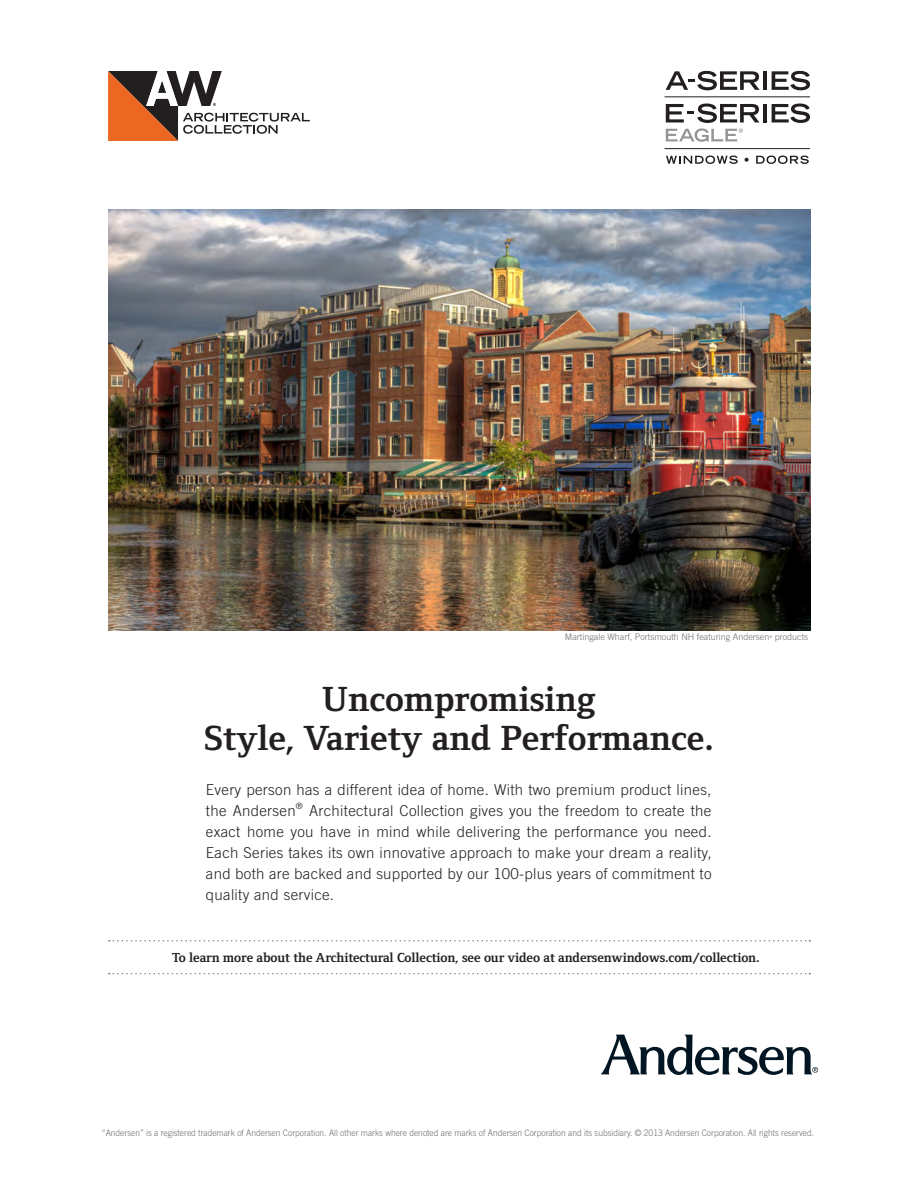
<style>
.page{position:relative;width:918px;height:1188px;background:#fff}
.page>*{position:absolute;margin:0;border:0;box-sizing:border-box;transform-origin:0 0}
.t1{font:700 36px/39px "Foundry Form Serif";color:#231f20;text-align:center}
.t2{font:300 15px/21px "Trade Gothic";letter-spacing:.02em;color:#231f20;text-align:justify}
.t3{font:700 13.5px "Foundry Form Serif";letter-spacing:-.01em;color:#231f20}
.t4{font:300 9px "Trade Gothic";color:#6c6d70;scale:.94 1}
.t5{font:300 9px "Trade Gothic";color:#6c6d70}
.t6{font:300 3.45px "Trade Gothic";color:#6c6d70}
</style>
<div class="page">
<svg style="left:109px;top:973px;width:701px;height:1px"></svg>
<svg style="left:109px;top:940px;width:701px;height:1px"></svg>
<svg style="left:601px;top:1035px;width:217px;height:40px"></svg>
<svg style="left:666px;top:71px;width:94px;height:19px"></svg>
<hr style="left:763px;top:71px;width:4px;height:19px;background:#231f20">
<svg style="left:772px;top:71px;width:38px;height:19px"></svg>
<hr style="left:665px;top:97px;width:145px;height:1px;background:#231f20">
<hr style="left:763px;top:104px;width:4px;height:18px;background:#231f20">
<svg style="left:772px;top:104px;width:38px;height:19px"></svg>
<svg style="left:666px;top:156px;width:72px;height:8px"></svg>
<svg style="left:745px;top:158px;width:4px;height:4px"></svg>
<svg style="left:756px;top:156px;width:53px;height:8px"></svg>
<svg style="left:666px;top:104px;width:93px;height:38px"></svg>
<hr style="left:665px;top:148px;width:145px;height:1px;background:#231f20">
<svg style="left:108px;top:71px;width:202px;height:70px"></svg>
<img style="left:108px;top:209px;width:702px;height:421px">
<p class="t5" style="left:565px;top:632px;width:206px">Martingale Wharf, Portsmouth NH featuring Andersen</p>
<p class="t6" style="left:769px;top:635px;width:4px">®</p>
<p class="t5" style="left:775px;top:632px;width:35px">products</p>
<p class="t1" style="left:204px;top:679px;width:511px">Uncompromising<br>Style, Variety and Performance.</p>
<p class="t2" style="left:206px;top:779px;width:507px">Every person has a different idea of home. With two premium product lines, the Andersen<sup>®</sup> Architectural Collection gives you the freedom to create the exact home you have in mind while delivering the performance you need.<br>Each Series takes its own innovative approach to make your dream a reality, and both are backed and supported by our 100-plus years of commitment to quality and service.</p>
<p class="t3" style="left:172px;top:950px;width:589px">To learn more about the Architectural Collection, see our video at andersenwindows.com/collection.</p>
<p class="t4" style="left:102px;top:1128px;width:759px">“Andersen” is a registered trademark of Andersen Corporation. All other marks where denoted are marks of Andersen Corporation and its subsidiary. © 2013 Andersen Corporation. All rights reserved.</p>
</div>
